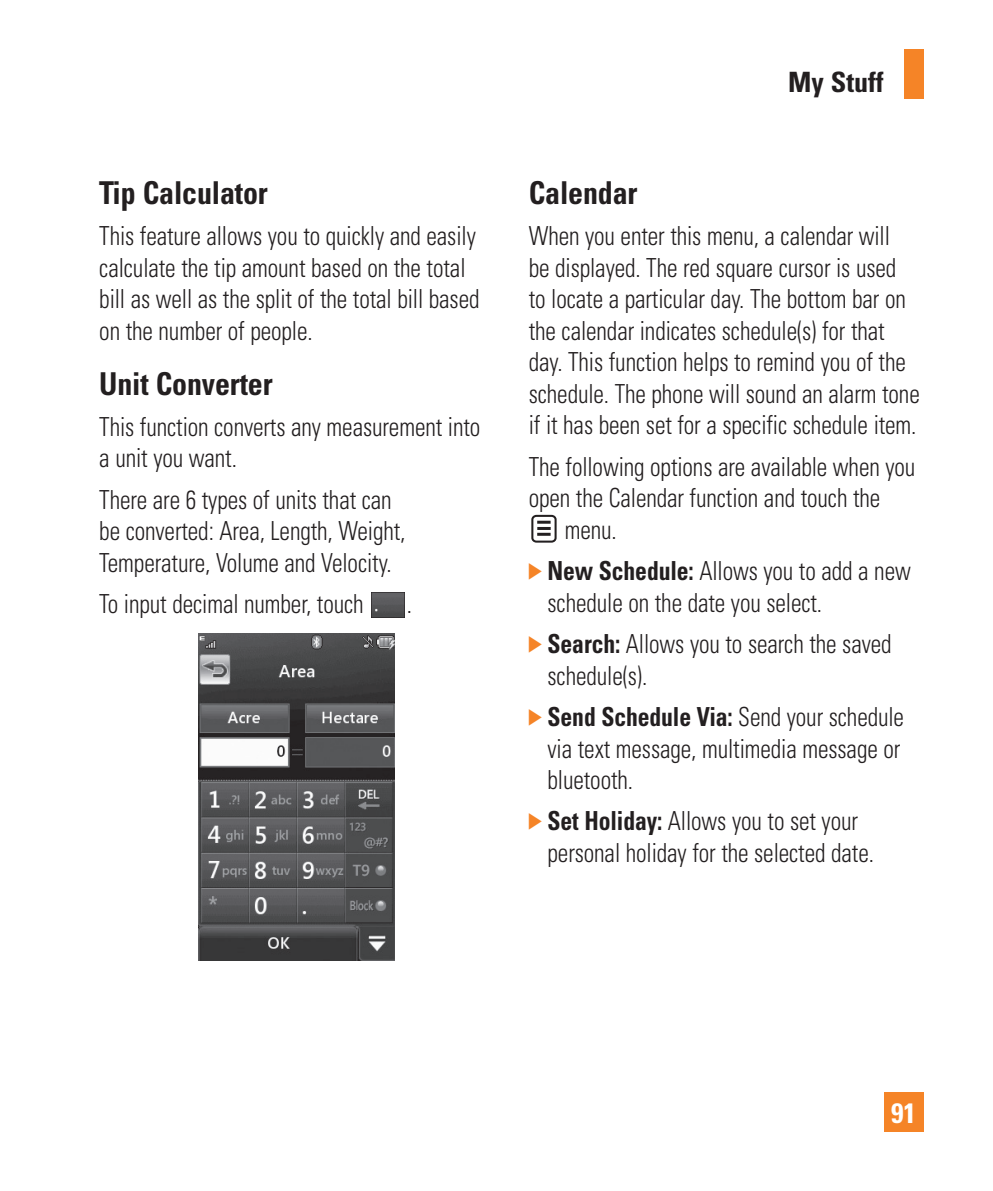
<style>
.page{position:relative;width:993px;height:1191px;background:#fff}
.page>*{position:absolute;margin:0;border:0;box-sizing:border-box;transform-origin:0 0}
.t1{font:700 condensed 31.5px "Univers";letter-spacing:-.005em;color:#231f20;scale:.95 1}
.t2{font:700 condensed 28px "Univers";color:#231f20}
.t3{font:700 condensed 28px "Univers";color:#fff}
.t4{font:300 condensed 26.25px/31.5px "Univers";letter-spacing:-.005em;color:#231f20;scale:.9 1}
.s1{font-weight:700}
</style>
<div class="page">
<div style="left:903px;top:50px;width:20px;height:49px;background:#f58427"></div>
<div style="left:883px;top:1091px;width:40px;height:40px;background:#f58427"></div>
<img style="left:371px;top:592px;width:33px;height:25px">
<img style="left:198px;top:633px;width:197px;height:327px">
<div style="left:531px;top:515px;width:25px;height:27px;border:2px solid #231f20;border-radius:4px"></div>
<svg style="left:537px;top:521px;width:13px;height:15px"></svg>
<p class="t1" style="left:99px;top:181px;width:179px">Tip Calculator</p>
<p class="t4" style="left:99px;top:223px;width:424px">This feature allows you to quickly and easily calculate the tip amount based on the total bill as well as the split of the total bill based on the number of people.</p>
<p class="t1" style="left:99px;top:372px;width:184px">Unit Converter</p>
<p class="t4" style="left:99px;top:413px;width:425px">This function converts any measurement into a unit you want.</p>
<p class="t4" style="left:99px;top:486px;width:341px">There are 6 types of units that can be converted: Area, Length, Weight,<br>Temperature, Volume and Velocity.</p>
<p class="t4" style="left:99px;top:591px;width:295px">To input decimal number, touch</p>
<p class="t4" style="left:406px;top:591px;width:7px">.</p>
<p class="t2" style="left:787px;top:71px;width:97px">My Stuff</p>
<p class="t1" style="left:528px;top:181px;width:116px">Calendar</p>
<p class="t4" style="left:528px;top:223px;width:436px">When you enter this menu, a calendar will<br>be displayed. The red square cursor is used to locate a particular day. The bottom bar on the calendar indicates schedule(s) for that day. This function helps to remind you of the schedule. The phone will sound an alarm tone if it has been set for a specific schedule item.</p>
<p class="t4" style="left:528px;top:453px;width:431px">The following options are available when you</p>
<p class="t4" style="left:528px;top:485px;width:392px">open the Calendar function and touch the</p>
<p class="t4" style="left:564px;top:516px;width:59px">menu.</p>
<p class="t4" style="left:547px;top:558px;width:405px"><span class="s1">New Schedule:</span> Allows you to add a new schedule on the date you select.</p>
<p class="t4" style="left:547px;top:630px;width:384px"><span class="s1">Search:</span> Allows you to search the saved schedule(s).</p>
<p class="t4" style="left:547px;top:703px;width:397px"><span class="s1">Send Schedule Via:</span> Send your schedule via text message, multimedia message or bluetooth.</p>
<p class="t4" style="left:547px;top:808px;width:364px"><span class="s1">Set Holiday:</span> Allows you to set your personal holiday for the selected date.</p>
<p class="t3" style="left:891px;top:1102px;width:26px">91</p>
</div>
